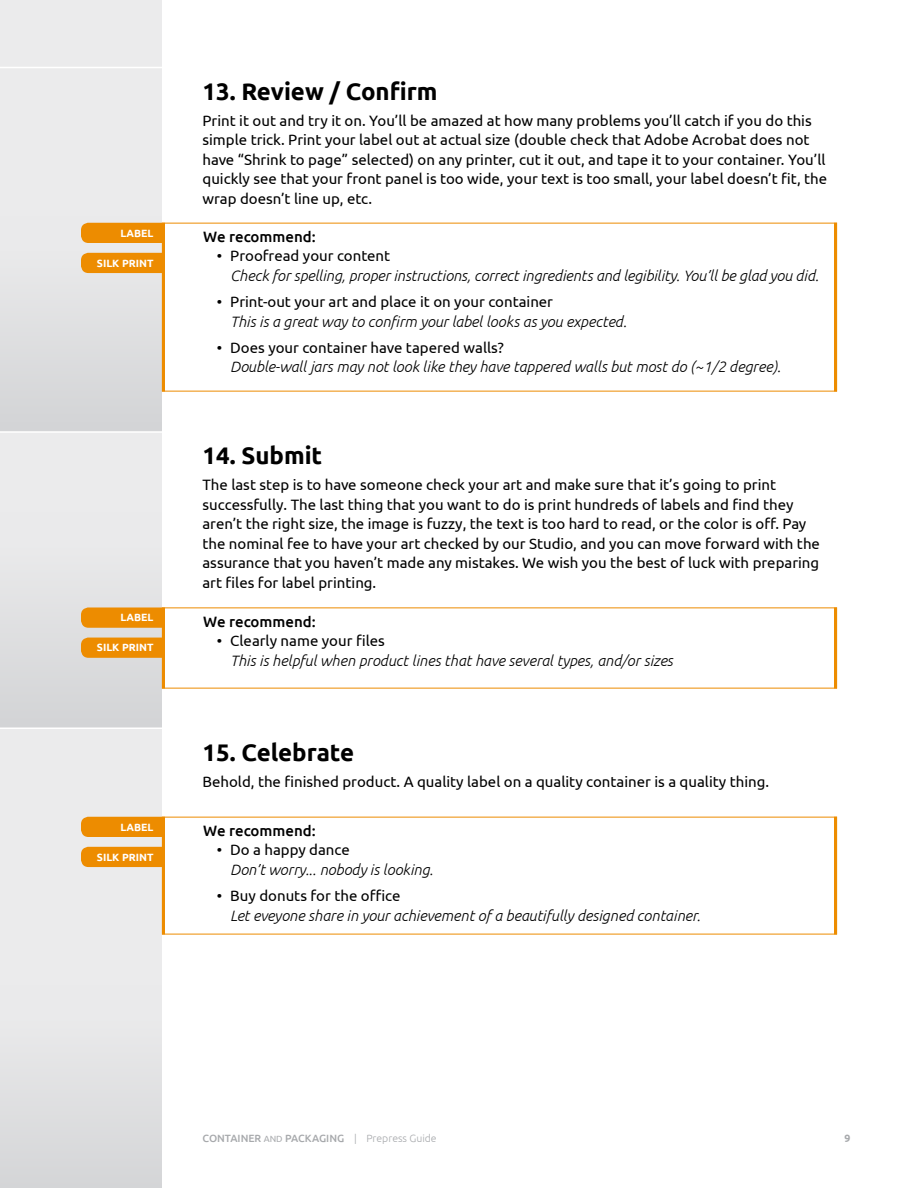
<style>
.page{position:relative;width:918px;height:1188px;background:#fff}
.page>*{position:absolute;margin:0;border:0;box-sizing:border-box;transform-origin:0 0}
.t1{font:700 24px "Ubuntu";color:#000}
.t2{font:15px/19.5px "Ubuntu";color:#000}
.t3{font:italic 300 15px "Ubuntu";color:#000}
.t4{font:500 15px "Ubuntu";color:#000}
.t5{font:700 10.5px "Ubuntu";color:#fff}
.t6{font:500 10.5px "Ubuntu";color:#a7a9ac}
.t7{font:700 10.5px "Ubuntu";color:#a7a9ac}
.s1{font-weight:400;font-size:9px}
.s2{font-weight:300}
</style>
<div class="page">
<div style="left:0;top:0;width:162px;height:1188px;background:#ebebec"></div>
<hr style="left:0;top:67px;width:162px;height:1px;background:#fff">
<div style="left:0;top:512px;width:162px;height:216px;background:#e6e7e8"></div>
<hr style="left:0;top:728px;width:162px;height:1px;background:#fff">
<div style="left:0;top:216px;width:162px;height:216px;background:#dfdfe1"></div>
<hr style="left:0;top:431px;width:162px;height:2px;background:#fff">
<div style="left:0;top:986px;width:162px;height:202px;background:#e6e7e8"></div>
<hr style="left:834px;top:223px;width:3px;height:169px;background:#ed8c00">
<hr style="left:162px;top:223px;width:3px;height:169px;background:#ed8c00">
<div style="left:81px;top:253px;width:81px;height:20px;background:#ed8c00"></div>
<div style="left:81px;top:223px;width:81px;height:20px;background:#ed8c00"></div>
<hr style="left:834px;top:608px;width:3px;height:80px;background:#ed8c00">
<hr style="left:834px;top:817px;width:3px;height:117px;background:#ed8c00">
<hr style="left:162px;top:608px;width:3px;height:80px;background:#ed8c00">
<hr style="left:162px;top:817px;width:3px;height:117px;background:#ed8c00">
<div style="left:81px;top:638px;width:81px;height:20px;background:#ed8c00"></div>
<div style="left:81px;top:847px;width:81px;height:20px;background:#ed8c00"></div>
<div style="left:81px;top:608px;width:81px;height:20px;background:#ed8c00"></div>
<div style="left:81px;top:817px;width:81px;height:20px;background:#ed8c00"></div>
<p class="t5" style="left:120px;top:226px;width:35px">LABEL</p>
<p class="t5" style="left:97px;top:257px;width:58px">SILK PRINT</p>
<p class="t5" style="left:120px;top:611px;width:35px">LABEL</p>
<p class="t5" style="left:97px;top:641px;width:58px">SILK PRINT</p>
<p class="t5" style="left:120px;top:820px;width:35px">LABEL</p>
<p class="t5" style="left:97px;top:851px;width:58px">SILK PRINT</p>
<h1 class="t1" style="left:202px;top:77px;width:237px">13. Review / Confirm</h1>
<p class="t2" style="left:202px;top:110px;width:626px">Print it out and try it on. You’ll be amazed at how many problems you’ll catch if you do this simple trick. Print your label out at actual size (double check that Adobe Acrobat does not have “Shrink to page” selected) on any printer, cut it out, and tape it to your container. You’ll quickly see that your front panel is too wide, your text is too small, your label doesn’t fit, the wrap doesn’t line up, etc.</p>
<p class="t4" style="left:203px;top:227px;width:114px">We recommend:</p>
<p class="t2" style="left:217px;top:246px;width:175px">• Proofread your content</p>
<p class="t3" style="left:230px;top:267px;width:590px">Check for spelling, proper instructions, correct ingredients and legibility. You’ll be glad you did.</p>
<p class="t2" style="left:217px;top:292px;width:338px">• Print-out your art and place it on your container</p>
<p class="t3" style="left:230px;top:312px;width:398px">This is a great way to confirm your label looks as you expected.</p>
<p class="t2" style="left:217px;top:337px;width:289px">• Does your container have tapered walls?</p>
<p class="t3" style="left:230px;top:358px;width:552px">Double-wall jars may not look like they have tappered walls but most do (~1/2 degree).</p>
<h1 class="t1" style="left:202px;top:441px;width:121px">14. Submit</h1>
<p class="t2" style="left:202px;top:475px;width:619px">The last step is to have someone check your art and make sure that it’s going to print successfully. The last thing that you want to do is print hundreds of labels and find they aren’t the right size, the image is fuzzy, the text is too hard to read, or the color is off. Pay the nominal fee to have your art checked by our Studio, and you can move forward with the assurance that you haven’t made any mistakes. We wish you the best of luck with preparing art files for label printing.</p>
<p class="t4" style="left:203px;top:612px;width:114px">We recommend:</p>
<p class="t2" style="left:217px;top:631px;width:170px">• Clearly name your files</p>
<p class="t3" style="left:230px;top:651px;width:444px">This is helpful when product lines that have several types, and/or sizes</p>
<h1 class="t1" style="left:202px;top:738px;width:153px">15. Celebrate</h1>
<p class="t2" style="left:202px;top:772px;width:568px">Behold, the finished product. A quality label on a quality container is a quality thing.</p>
<p class="t4" style="left:203px;top:821px;width:114px">We recommend:</p>
<p class="t2" style="left:217px;top:840px;width:135px">• Do a happy dance</p>
<p class="t3" style="left:230px;top:861px;width:205px">Don’t worry... nobody is looking.</p>
<p class="t2" style="left:217px;top:886px;width:185px">• Buy donuts for the office</p>
<p class="t3" style="left:230px;top:906px;width:472px">Let eveyone share in your achievement of a beautifully designed container.</p>
<p class="t6" style="left:202px;top:1132px;width:236px">CONTAINER <span class="s1">AND</span> PACKAGING <span class="s2">| Prepress Guide</span></p>
<p class="t7" style="left:845px;top:1132px;width:7px">9</p>
</div>
